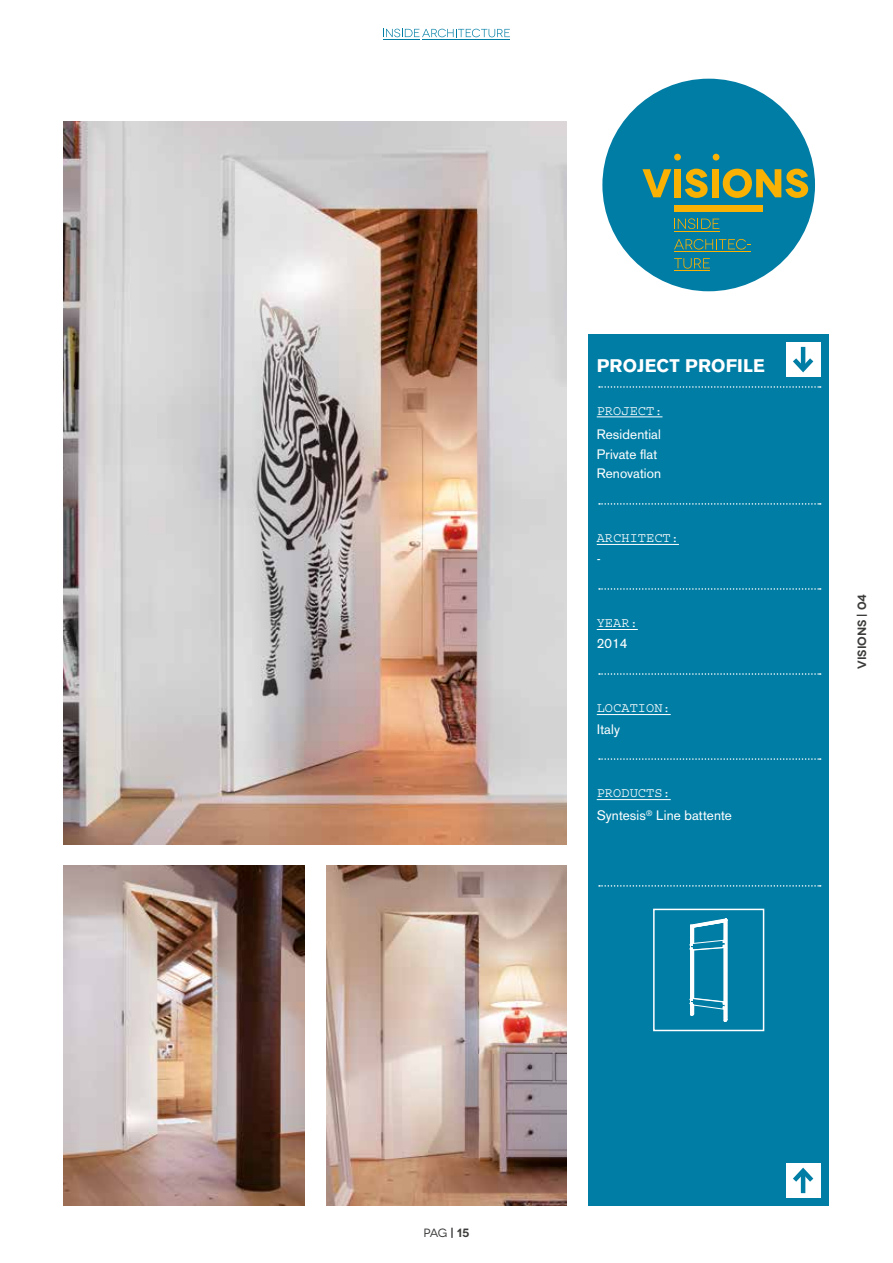
<style>
.page{position:relative;width:893px;height:1263px;background:#fff}
.page>*{position:absolute;margin:0;border:0;box-sizing:border-box;transform-origin:0 0}
.t1{font:900 18px "Akzidenz Grotesk";letter-spacing:.01em;color:#fff}
.t2{font:13.5px/19.5px "Akzidenz Grotesk";letter-spacing:.01em;color:#fff}
.t3{font:13.5px "Courier Std";letter-spacing:.01em;color:#fff}
.t4{font:600 12px "Novecentowide";color:#3c3c3b}
.t5{font:12px "Novecentowide";color:#3c3c3b}
.s1{font-weight:600}
</style>
<div class="page">
<div style="left:588px;top:334px;width:241px;height:871px;background:#007da5"></div>
<hr style="left:597px;top:416px;width:65px;height:1px;background:#fff">
<hr style="left:597px;top:544px;width:82px;height:1px;background:#fff">
<hr style="left:597px;top:629px;width:41px;height:1px;background:#fff">
<hr style="left:597px;top:714px;width:74px;height:1px;background:#fff">
<hr style="left:597px;top:799px;width:74px;height:1px;background:#fff">
<svg style="left:599px;top:386px;width:222px;height:2px"></svg>
<svg style="left:599px;top:503px;width:222px;height:2px"></svg>
<svg style="left:599px;top:588px;width:222px;height:2px"></svg>
<svg style="left:599px;top:673px;width:222px;height:2px"></svg>
<svg style="left:599px;top:758px;width:222px;height:2px"></svg>
<div style="left:786px;top:342px;width:34px;height:35px;background:#fff"></div>
<hr style="left:801px;top:347px;width:4px;height:22px;background:#007da5">
<svg style="left:793px;top:353px;width:21px;height:20px"></svg>
<div style="left:786px;top:1163px;width:34px;height:35px;background:#fff"></div>
<hr style="left:801px;top:1171px;width:4px;height:22px;background:#007da5">
<svg style="left:793px;top:1167px;width:21px;height:19px"></svg>
<svg style="left:599px;top:885px;width:222px;height:2px"></svg>
<svg style="left:690px;top:918px;width:38px;height:104px"></svg>
<div style="left:653px;top:909px;width:111px;height:122px;border:2px solid #fff"></div>
<div style="left:602px;top:79px;width:213px;height:212px;background:#007da5;border-radius:50%"></div>
<div style="left:674px;top:205px;width:89px;height:7px;background:#f9b104"></div>
<hr style="left:674px;top:231px;width:45px;height:1px;background:#f9b104">
<svg style="left:674px;top:218px;width:45px;height:11px"></svg>
<svg style="left:674px;top:258px;width:36px;height:11px"></svg>
<hr style="left:674px;top:251px;width:77px;height:1px;background:#f9b104">
<svg style="left:674px;top:239px;width:77px;height:11px"></svg>
<hr style="left:674px;top:270px;width:36px;height:1px;background:#f9b104">
<svg style="left:642px;top:169px;width:29px;height:28px"></svg>
<div style="left:674px;top:169px;width:7px;height:28px;background:#f9b104"></div>
<svg style="left:685px;top:169px;width:23px;height:29px"></svg>
<div style="left:712px;top:169px;width:6px;height:28px;background:#f9b104"></div>
<svg style="left:723px;top:169px;width:85px;height:29px"></svg>
<div style="left:674px;top:154px;width:7px;height:6px;background:#f9b104;border-radius:50%"></div>
<svg style="left:713px;top:154px;width:6px;height:6px"></svg>
<img style="left:64px;top:865px;width:241px;height:340px">
<img style="left:326px;top:865px;width:241px;height:340px">
<img style="left:64px;top:121px;width:503px;height:723px">
<svg style="left:383px;top:29px;width:127px;height:11px"></svg>
<h1 class="t1" style="left:597px;top:355px;width:170px">PROJECT PROFILE</h1>
<p class="t3" style="left:597px;top:403px;width:67px">PROJECT:</p>
<p class="t2" style="left:597px;top:425px;width:66px">Residential<br>Private flat<br>Renovation</p>
<p class="t3" style="left:597px;top:531px;width:84px">ARCHITECT:</p>
<p class="t2" style="left:597px;top:549px;width:5px">-</p>
<p class="t3" style="left:597px;top:616px;width:43px">YEAR:</p>
<p class="t2" style="left:597px;top:634px;width:32px">2014</p>
<p class="t3" style="left:597px;top:701px;width:75px">LOCATION:</p>
<p class="t2" style="left:597px;top:719px;width:25px">Italy</p>
<p class="t3" style="left:597px;top:786px;width:75px">PRODUCTS:</p>
<p class="t2" style="left:597px;top:806px;width:137px">Syntesis<sup>®</sup> Line battente</p>
<p class="t4" style="left:855px;top:669px;width:76px;rotate:-90deg">VISIONS | 04</p>
<p class="t5" style="left:424px;top:1226px;width:47px">PAG <span class="s1">| 15</span></p>
</div>
